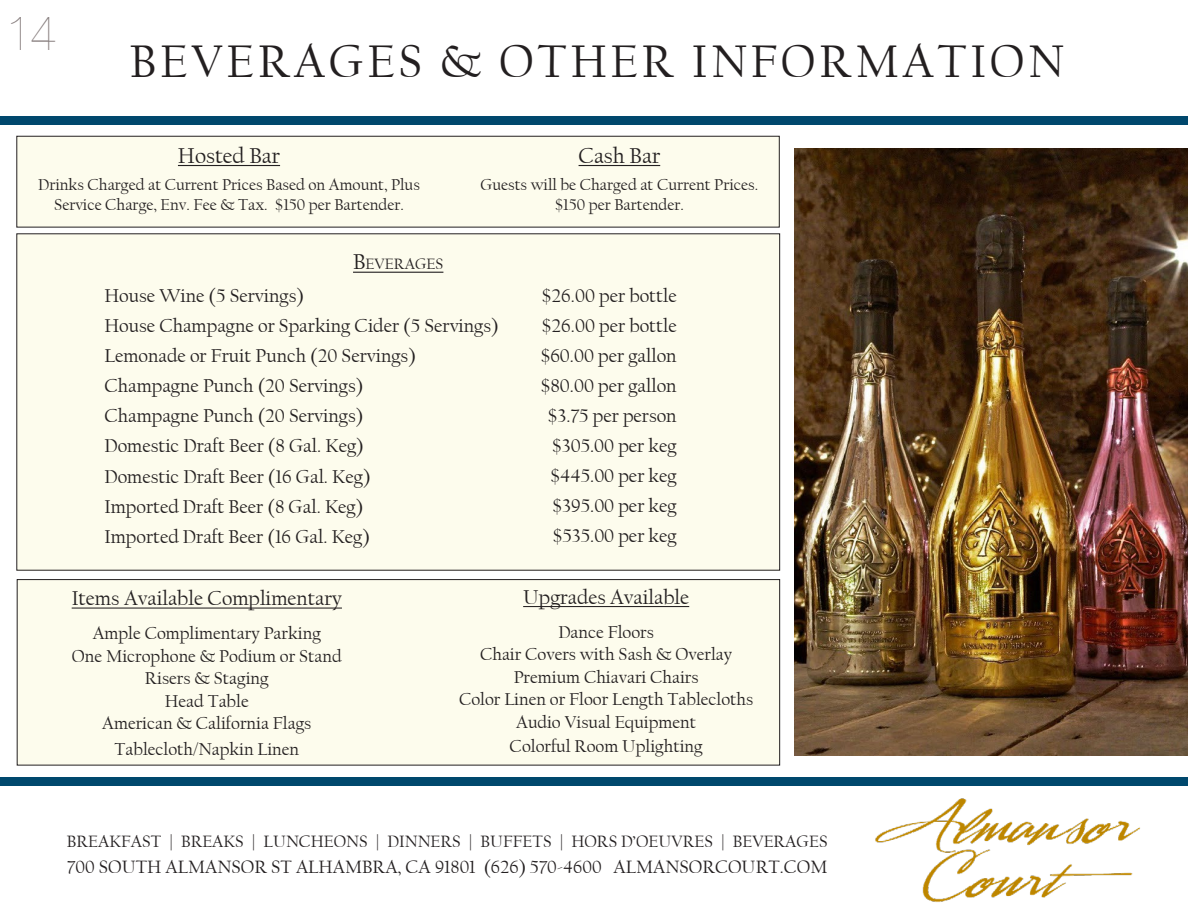
<style>
.page{position:relative;width:1188px;height:918px;background:#fff}
.page>*{position:absolute;margin:0;border:0;box-sizing:border-box;transform-origin:0 0}
.t1{font:48px "Californian FB";letter-spacing:.075em;color:#231f20}
.t2{font:200 48px "Helvetica Neue";color:#887f7f}
.t3{font:22.5px "Californian FB";color:#231f20}
.t4{font:21px "Californian FB";color:#231f20}
.t5{font:19.5px/30.2px "Californian FB";color:#231f20}
.t6{font:18.75px "Californian FB";color:#231f20}
.t7{font:18px/22.8px "Californian FB";color:#231f20;text-align:center}
.t8{font:17.25px "Californian FB";color:#231f20}
.t9{font:16.5px/19.8px "Californian FB";color:#231f20;text-align:center}
.t10{font:15.75px "Californian FB";color:#231f20}
.s1{font-size:22.5px}
</style>
<div class="page">
<div style="left:0;top:116px;width:1188px;height:9px;background:#00486d"></div>
<div style="left:0;top:777px;width:1188px;height:9px;background:#00486d"></div>
<img style="left:875px;top:798px;width:265px;height:104px">
<img style="left:794px;top:148px;width:394px;height:608px">
<div style="left:17px;top:580px;width:763px;height:185px;background:#fdfced"></div>
<div style="left:17px;top:579px;width:763px;height:186px;border:1px solid #231f20"></div>
<div style="left:17px;top:234px;width:763px;height:336px;background:#fdfced"></div>
<div style="left:17px;top:136px;width:762px;height:91px;background:#fdfced"></div>
<div style="left:17px;top:136px;width:762px;height:91px;border:1px solid #231f20"></div>
<hr style="left:353px;top:272px;width:90px;height:1px;background:#231f20">
<hr style="left:178px;top:165px;width:102px;height:1px;background:#231f20">
<hr style="left:579px;top:165px;width:81px;height:1px;background:#231f20">
<hr style="left:72px;top:608px;width:270px;height:1px;background:#231f20">
<hr style="left:523px;top:606px;width:166px;height:1px;background:#231f20">
<h1 class="t2" style="left:6px;top:-5px;width:52px">14</h1>
<h1 class="t1" style="left:130px;top:34px;width:935px">BEVERAGES &amp; OTHER INFORMATION</h1>
<p class="t3" style="left:178px;top:143px;width:104px">Hosted Bar</p>
<p class="t9" style="left:38px;top:175px;width:383px">Drinks Charged at Current Prices Based on Amount, Plus<br>Service Charge, Env. Fee &amp; Tax. $150 per Bartender.</p>
<p class="t10" style="left:353px;top:255px;width:92px"><span class="s1">B</span>EVERAGES</p>
<p class="t3" style="left:579px;top:143px;width:83px">Cash Bar</p>
<p class="t9" style="left:480px;top:175px;width:279px">Guests will be Charged at Current Prices. $150 per Bartender.</p>
<p class="t5" style="left:104px;top:281px;width:396px">House Wine (5 Servings)<br>House Champagne or Sparking Cider (5 Servings)<br>Lemonade or Fruit Punch (20 Servings)<br>Champagne Punch (20 Servings)<br>Champagne Punch (20 Servings)<br>Domestic Draft Beer (8 Gal. Keg)<br>Domestic Draft Beer (16 Gal. Keg)<br>Imported Draft Beer (8 Gal. Keg)<br>Imported Draft Beer (16 Gal. Keg)</p>
<p class="t5" style="left:540px;top:281px;width:138px;text-align:right">$26.00 per bottle $26.00 per bottle $60.00 per gallon $80.00 per gallon $3.75 per person $305.00 per keg $445.00 per keg $395.00 per keg $535.00 per keg</p>
<p class="t4" style="left:72px;top:587px;width:272px">Items Available Complimentary</p>
<p class="t4" style="left:523px;top:585px;width:168px">Upgrades Available</p>
<p class="t7" style="left:72px;top:622px;width:271px">Ample Complimentary Parking<br>One Microphone &amp; Podium or Stand<br>Risers &amp; Staging<br>Head Table<br>American &amp; California Flags</p>
<p class="t7" style="left:115px;top:738px;width:186px">Tablecloth/Napkin Linen</p>
<p class="t7" style="left:459px;top:621px;width:296px">Dance Floors<br>Chair Covers with Sash &amp; Overlay<br>Premium Chiavari Chairs<br>Color Linen or Floor Length Tablecloths<br>Audio Visual Equipment<br>Colorful Room Uplighting</p>
<p class="t8" style="left:67px;top:831px;width:762px">BREAKFAST | BREAKS | LUNCHEONS | DINNERS | BUFFETS | HORS D’OEUVRES | BEVERAGES</p>
<p class="t6" style="left:67px;top:856px;width:762px">700 SOUTH ALMANSOR ST ALHAMBRA, CA 91801 (626) 570-4600 ALMANSORCOURT.COM</p>
</div>
